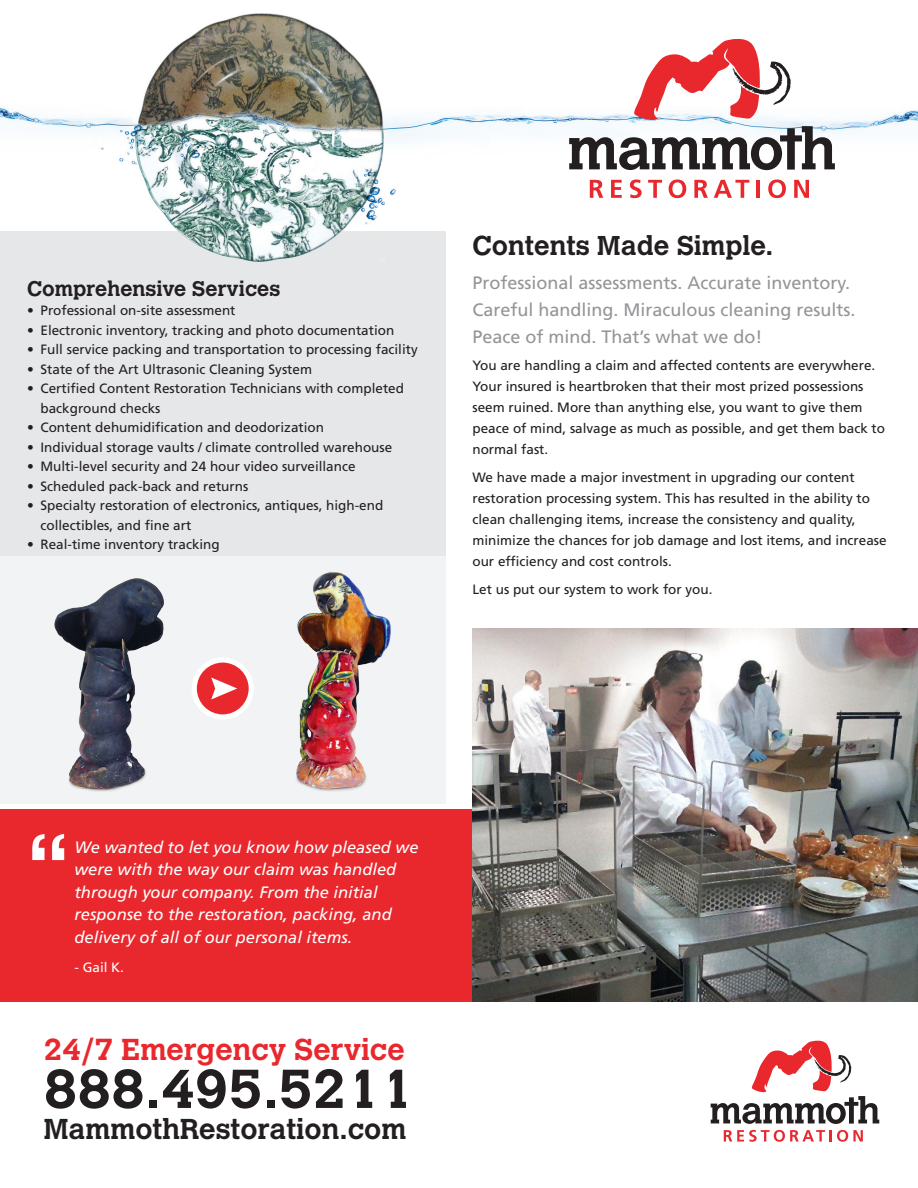
<style>
.page{position:relative;width:918px;height:1188px;background:#fff}
.page>*{position:absolute;margin:0;border:0;box-sizing:border-box;transform-origin:0 0}
.t1{font:300 134.85px "Calvert MT Std";color:#fff}
.address_info{font:700 54px "Calvert MT Std";letter-spacing:.01em;color:#231f20}
.address_info-2{font:700 30px "Calvert MT Std";color:#e9282d}
.address_info-3{font:700 28.5px "Calvert MT Std";color:#231f20}
.t2{font:700 27px "Calvert MT Std";color:#231f20}
.t3{font:700 21px "Calvert MT Std";color:#231f20}
.t4{font:18px/27px "Frutiger LT Std";color:#939598}
.t5{font:italic 16.5px/22.5px "Frutiger LT Std";color:#fff}
.Main_Paragraph{font:13.5px/21px "Frutiger LT Std";color:#231f20}
.t6{font:13.5px "Frutiger LT Std";color:#fff}
</style>
<div class="page">
<div style="left:0;top:809px;width:918px;height:193px;background:#e9282d"></div>
<div style="left:0;top:231px;width:446px;height:572px;background:#e6e7e9"></div>
<div style="left:0;top:556px;width:446px;height:247px;background:#f2f3f4"></div>
<img style="left:0;top:13px;width:918px;height:249px">
<svg style="left:711px;top:1041px;width:168px;height:83px"></svg>
<svg style="left:724px;top:1130px;width:139px;height:12px"></svg>
<img style="left:54px;top:578px;width:110px;height:214px">
<img style="left:296px;top:572px;width:95px;height:219px">
<svg style="left:194px;top:660px;width:57px;height:57px;background:#eb4549"></svg>
<div style="left:192px;top:657px;width:62px;height:63px;border:5px solid #fff;border-radius:50%"></div>
<svg style="left:211px;top:678px;width:26px;height:21px"></svg>
<img style="left:472px;top:628px;width:446px;height:374px">
<svg style="left:569px;top:39px;width:266px;height:131px"></svg>
<svg style="left:590px;top:180px;width:13px;height:18px"></svg>
<svg style="left:611px;top:180px;width:11px;height:18px"></svg>
<svg style="left:630px;top:180px;width:12px;height:18px"></svg>
<svg style="left:648px;top:180px;width:14px;height:18px"></svg>
<svg style="left:669px;top:180px;width:17px;height:18px"></svg>
<svg style="left:694px;top:180px;width:14px;height:18px"></svg>
<svg style="left:714px;top:180px;width:35px;height:18px"></svg>
<hr style="left:757px;top:180px;width:3px;height:18px;background:#e9282d">
<svg style="left:768px;top:180px;width:18px;height:18px"></svg>
<svg style="left:794px;top:180px;width:15px;height:18px"></svg>
<p class="t3" style="left:27px;top:275px;width:255px">Comprehensive Services</p>
<p class="Main_Paragraph" style="left:27px;top:300px;width:210px">• Professional on-site assessment</p>
<p class="Main_Paragraph" style="left:27px;top:319px;width:369px">• Electronic inventory, tracking and photo documentation</p>
<p class="Main_Paragraph" style="left:27px;top:339px;width:392px">• Full service packing and transportation to processing facility</p>
<p class="Main_Paragraph" style="left:27px;top:358px;width:287px">• State of the Art Ultrasonic Cleaning System</p>
<p class="Main_Paragraph" style="left:40px;top:379px;width:365px;line-height:19.5px;text-indent:-14px">• Certified Content Restoration Technicians with completed background checks</p>
<p class="Main_Paragraph" style="left:27px;top:417px;width:299px">• Content dehumidification and deodorization</p>
<p class="Main_Paragraph" style="left:27px;top:436px;width:367px">• Individual storage vaults / climate controlled warehouse</p>
<p class="Main_Paragraph" style="left:27px;top:456px;width:330px">• Multi-level security and 24 hour video surveillance</p>
<p class="Main_Paragraph" style="left:27px;top:475px;width:223px">• Scheduled pack-back and returns</p>
<p class="Main_Paragraph" style="left:40px;top:496px;width:344px;line-height:19.5px;text-indent:-14px">• Specialty restoration of electronics, antiques, high-end collectibles, and fine art</p>
<p class="Main_Paragraph" style="left:27px;top:534px;width:194px">• Real-time inventory tracking</p>
<p class="t2" style="left:472px;top:228px;width:302px">Contents Made Simple.</p>
<p class="t4" style="left:472px;top:269px;width:385px">Professional assessments. Accurate inventory.<br>Careful handling. Miraculous cleaning results.<br>Peace of mind. That’s what we do!</p>
<p class="Main_Paragraph" style="left:472px;top:355px;width:414px">You are handling a claim and affected contents are everywhere.<br>Your insured is heartbroken that their most prized possessions seem ruined. More than anything else, you want to give them peace of mind, salvage as much as possible, and get them back to normal fast.</p>
<p class="Main_Paragraph" style="left:472px;top:467px;width:416px">We have made a major investment in upgrading our content restoration processing system. This has resulted in the ability to clean challenging items, increase the consistency and quality, minimize the chances for job damage and lost items, and increase our efficiency and cost controls.</p>
<p class="Main_Paragraph" style="left:472px;top:579px;width:242px">Let us put our system to work for you.</p>
<p class="t1" style="left:27px;top:811px;width:44px">“</p>
<p class="t5" style="left:75px;top:836px;width:346px">We wanted to let you know how pleased we were with the way our claim was handled through your company. From the initial response to the restoration, packing, and delivery of all of our personal items.</p>
<p class="t6" style="left:75px;top:959px;width:51px">- Gail K.</p>
<p class="address_info-2" style="left:44px;top:1030px;width:363px">24/7 Emergency Service</p>
<p class="address_info" style="left:44px;top:1055px;width:371px">888.495.5211</p>
<p class="address_info-3" style="left:44px;top:1111px;width:364px">MammothRestoration.com</p>
</div>
